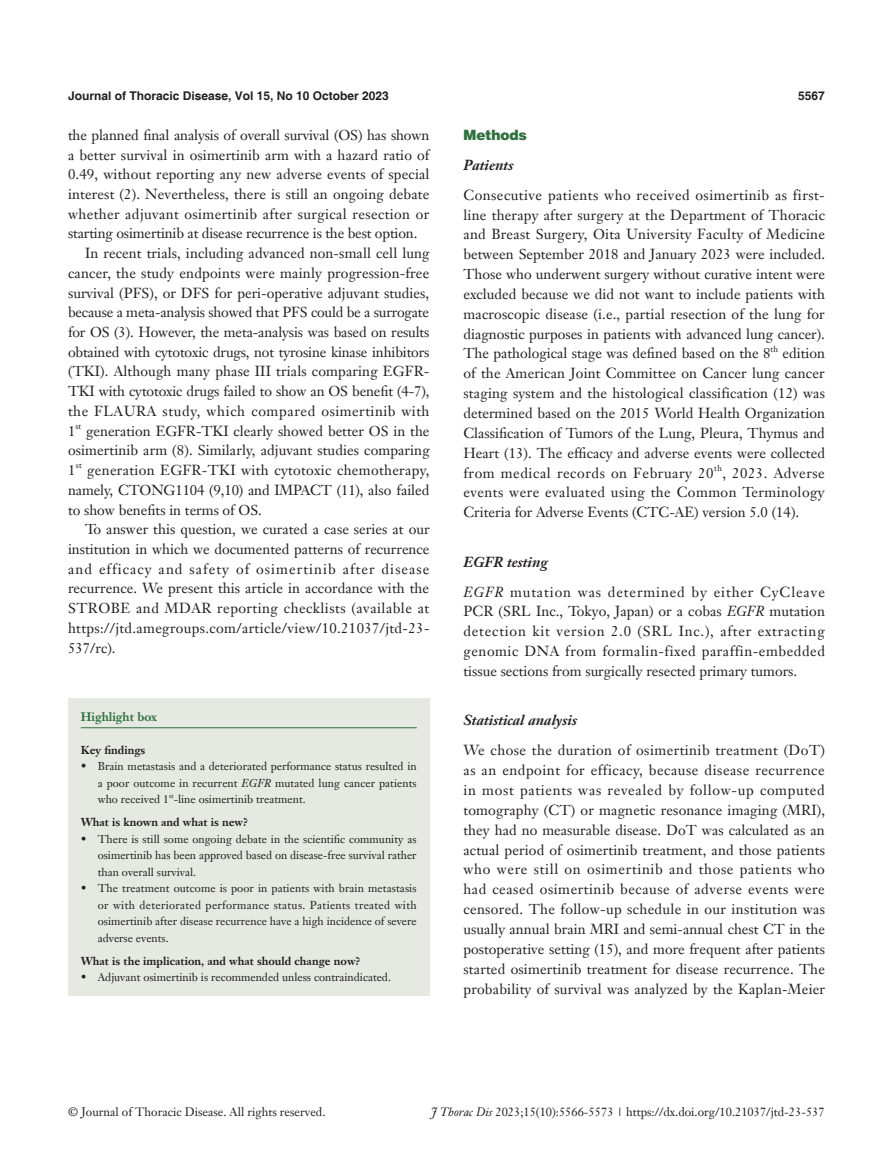
<style>
.page{position:relative;width:893px;height:1170px;background:#fff}
.page>*{position:absolute;margin:0;border:0;box-sizing:border-box;transform-origin:0 0}
.B-zhengwen{font:14.25px/19.8px "Janson Text LT";color:#231f20;text-align:justify}
._2ji-6_5{font:italic 700 14.25px "Janson Text LT";color:#231f20}
._2ji-zhengti{font:italic 700 14.25px "Janson Text LT";color:#231f20}
._1ji-zhengti{font:900 14.25px "Helvetica";color:#30703e}
.t1{font:12px "Janson Text LT";color:#231f20}
.t2{font:700 12px "Helvetica";color:#231f20}
.Cite{font:700 12px "Janson Text LT";color:#30703e}
.box-zhengwen-1_5mm{font:11.25px/16.5px "Janson Text LT";color:#231f20;text-align:justify}
.box-zhengwen{font:11.25px/16.5px "Janson Text LT";color:#231f20;text-align:justify}
.box-biaoti{font:700 11.25px "Janson Text LT";color:#231f20}
.B-zhengwen-2{font:8.25px "Janson Text LT";letter-spacing:.01em;color:#231f20}
.box-zhengwen-1_5mm-2{font:6.6px "Janson Text LT";color:#231f20}
.s1{font-style:italic}
</style>
<div class="page">
<div style="left:68px;top:698px;width:361px;height:297px;background:#e5e9e1"></div>
<hr style="left:81px;top:727px;width:336px;height:1px;background:#30703e">
<p class="t2" style="left:68px;top:88px;width:322px">Journal of Thoracic Disease, Vol 15, No 10 October 2023</p>
<p class="t2" style="left:798px;top:88px;width:28px">5567</p>
<p class="B-zhengwen" style="left:68px;top:125px;width:363px">the planned final analysis of overall survival (OS) has shown a better survival in osimertinib arm with a hazard ratio of 0.49, without reporting any new adverse events of special interest (2). Nevertheless, there is still an ongoing debate whether adjuvant osimertinib after surgical resection or starting osimertinib at disease recurrence is the best option.</p>
<p class="B-zhengwen" style="left:68px;top:243px;width:363px;text-indent:17px">In recent trials, including advanced non-small cell lung cancer, the study endpoints were mainly progression-free survival (PFS), or DFS for peri-operative adjuvant studies, because a meta-analysis showed that PFS could be a surrogate for OS (3). However, the meta-analysis was based on results obtained with cytotoxic drugs, not tyrosine kinase inhibitors (TKI). Although many phase III trials comparing EGFR-TKI with cytotoxic drugs failed to show an OS benefit (4-7), the FLAURA study, which compared osimertinib with 1</p>
<p class="B-zhengwen-2" style="left:75px;top:420px;width:7px">st</p>
<p class="B-zhengwen" style="left:68px;top:421px;width:363px;text-indent:18px">generation EGFR-TKI clearly showed better OS in the osimertinib arm (8). Similarly, adjuvant studies comparing 1</p>
<p class="B-zhengwen-2" style="left:76px;top:460px;width:8px">st</p>
<p class="B-zhengwen" style="left:68px;top:460px;width:363px;text-indent:19px">generation EGFR-TKI with cytotoxic chemotherapy, namely, CTONG1104 (9,10) and IMPACT (11), also failed to show benefits in terms of OS.</p>
<p class="B-zhengwen" style="left:68px;top:519px;width:363px;text-indent:17px">To answer this question, we curated a case series at our institution in which we documented patterns of recurrence and efficacy and safety of osimertinib after disease recurrence. We present this article in accordance with the STROBE and MDAR reporting checklists (available at https://jtd.amegroups.com/article/view/10.21037/jtd-23- 537/rc).</p>
<p class="Cite" style="left:81px;top:709px;width:78px">Highlight box</p>
<p class="box-biaoti" style="left:81px;top:742px;width:66px">Key findings</p>
<p class="box-zhengwen-1_5mm" style="left:98px;top:758px;width:320px;text-indent:-17px">• Brain metastasis and a deteriorated performance status resulted in a poor outcome in recurrent <span class="s1">EGFR</span> mutated lung cancer patients who received 1 -line osimertinib treatment.</p>
<p class="box-zhengwen-1_5mm-2" style="left:169px;top:791px;width:6px">st</p>
<p class="box-biaoti" style="left:81px;top:815px;width:169px">What is known and what is new?</p>
<p class="box-zhengwen" style="left:98px;top:830px;width:320px;text-indent:-17px">• There is still some ongoing debate in the scientific community as osimertinib has been approved based on disease-free survival rather than overall survival.</p>
<p class="box-zhengwen-1_5mm" style="left:98px;top:879px;width:320px;text-indent:-17px">• The treatment outcome is poor in patients with brain metastasis or with deteriorated performance status. Patients treated with osimertinib after disease recurrence have a high incidence of severe adverse events.</p>
<p class="box-biaoti" style="left:81px;top:953px;width:281px">What is the implication, and what should change now?</p>
<p class="box-zhengwen" style="left:81px;top:968px;width:312px">• Adjuvant osimertinib is recommended unless contraindicated.</p>
<p class="_1ji-zhengti" style="left:463px;top:126px;width:65px">Methods</p>
<p class="_2ji-zhengti" style="left:463px;top:156px;width:51px">Patients</p>
<p class="B-zhengwen" style="left:463px;top:185px;width:363px">Consecutive patients who received osimertinib as first&shy;line therapy after surgery at the Department of Thoracic and Breast Surgery, Oita University Faculty of Medicine between September 2018 and January 2023 were included.<br>Those who underwent surgery without curative intent were excluded because we did not want to include patients with macroscopic disease (i.e., partial resection of the lung for diagnostic purposes in patients with advanced lung cancer).<br>The pathological stage was defined based on the 8</p>
<p class="B-zhengwen-2" style="left:771px;top:343px;width:9px">th</p>
<p class="B-zhengwen" style="left:463px;top:343px;width:363px;text-indent:319px">edition of the American Joint Committee on Cancer lung cancer staging system and the histological classification (12) was determined based on the 2015 World Health Organization Classification of Tumors of the Lung, Pleura, Thymus and Heart (13). The efficacy and adverse events were collected from medical records on February 20</p>
<p class="B-zhengwen-2" style="left:714px;top:462px;width:9px">th</p>
<p class="B-zhengwen" style="left:463px;top:462px;width:363px;text-indent:259px">, 2023. Adverse events were evaluated using the Common Terminology Criteria for Adverse Events (CTC-AE) version 5.0 (14).</p>
<p class="_2ji-6_5" style="left:463px;top:552px;width:86px">EGFR testing</p>
<p class="B-zhengwen" style="left:463px;top:581px;width:363px"><span class="s1">EGFR</span> mutation was determined by either CyCleave PCR (SRL Inc., Tokyo, Japan) or a cobas <span class="s1">EGFR</span> mutation detection kit version 2.0 (SRL Inc.), after extracting genomic DNA from formalin-fixed paraffin-embedded tissue sections from surgically resected primary tumors.</p>
<p class="_2ji-6_5" style="left:463px;top:711px;width:115px">Statistical analysis</p>
<p class="B-zhengwen" style="left:463px;top:740px;width:363px">We chose the duration of osimertinib treatment (DoT) as an endpoint for efficacy, because disease recurrence in most patients was revealed by follow-up computed tomography (CT) or magnetic resonance imaging (MRI), they had no measurable disease. DoT was calculated as an actual period of osimertinib treatment, and those patients who were still on osimertinib and those patients who had ceased osimertinib because of adverse events were censored. The follow-up schedule in our institution was usually annual brain MRI and semi-annual chest CT in the postoperative setting (15), and more frequent after patients started osimertinib treatment for disease recurrence. The probability of survival was analyzed by the Kaplan-Meier</p>
<p class="t1" style="left:68px;top:1104px;width:259px">© Journal of Thoracic Disease. All rights reserved.</p>
<p class="t1" style="left:431px;top:1104px;width:395px"><span class="s1">J Thorac Dis</span> 2023;15(10):5566-5573 | https://dx.doi.org/10.21037/jtd-23-537</p>
</div>
